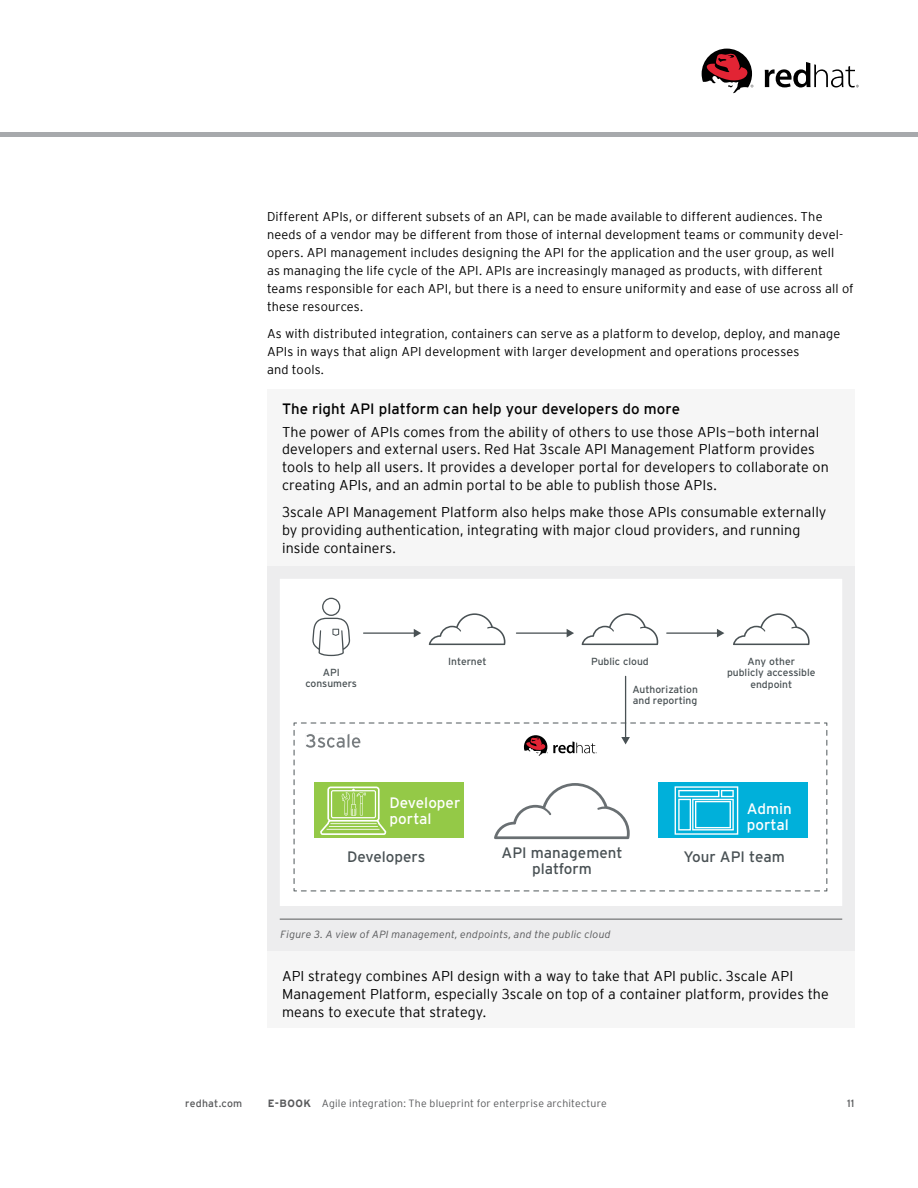
<style>
.page{position:relative;width:918px;height:1188px;background:#fff}
.page>*{position:absolute;margin:0;border:0;box-sizing:border-box;transform-origin:0 0}
.t1{font:15.15px/16.5px "Interstate";color:#495154;text-align:center}
.t2{font:15.15px/16.5px "Interstate";color:#fff}
.t3{font:15px "Interstate";letter-spacing:.005em;color:#000}
.t4{font:300 14.25px/18px "Interstate";letter-spacing:.005em;color:#000}
.t5{font:300 12.75px/18px "Interstate";letter-spacing:.01em;color:#000}
.t6{font:300 10.5px "Interstate";letter-spacing:.02em;color:#58595b}
.t7{font:italic 300 10.5px "Interstate";letter-spacing:.02em;color:#58595b}
.t8{font:10.5px "Interstate";letter-spacing:.02em;color:#58595b}
.t9{font:10.35px/11.1px "Interstate";color:#495154;text-align:center}
.s1{font-weight:700}
</style>
<div class="page">
<div style="left:267px;top:389px;width:588px;height:639px;background:#f6f6f6"></div>
<div style="left:267px;top:567px;width:588px;height:384px;background:#ededee"></div>
<div style="left:280px;top:579px;width:562px;height:327px;background:#fff"></div>
<svg style="left:312px;top:598px;width:38px;height:58px;background:#e6e7e7"></svg>
<hr style="left:363px;top:632px;width:53px;height:2px;background:#495154">
<svg style="left:414px;top:629px;width:7px;height:8px"></svg>
<hr style="left:516px;top:632px;width:53px;height:2px;background:#495154">
<svg style="left:567px;top:629px;width:7px;height:8px"></svg>
<hr style="left:666px;top:632px;width:53px;height:2px;background:#495154">
<svg style="left:717px;top:629px;width:7px;height:8px"></svg>
<hr style="left:625px;top:676px;width:1px;height:63px;background:#495154">
<svg style="left:429px;top:613px;width:76px;height:32px;background:#e9eaea"></svg>
<svg style="left:582px;top:613px;width:76px;height:32px;background:#e9eaea"></svg>
<svg style="left:733px;top:613px;width:77px;height:32px;background:#e9eaeb"></svg>
<svg style="left:294px;top:723px;width:533px;height:168px;background:#dcefe8"></svg>
<hr style="left:280px;top:919px;width:562px;height:1px;background:#58595b">
<svg style="left:765px;top:62px;width:94px;height:25px"></svg>
<svg style="left:702px;top:49px;width:51px;height:45px"></svg>
<hr style="left:0;top:133px;width:918px;height:4px;background:#a7a9ac">
<p class="t5" style="left:267px;top:207px;width:588px">Different APIs, or different subsets of an API, can be made available to different audiences. The needs of a vendor may be different from those of internal development teams or community devel&shy;opers. API management includes designing the API for the application and the user group, as well<br>as managing the life cycle of the API. APIs are increasingly managed as products, with different teams responsible for each API, but there is a need to ensure uniformity and ease of use across all of these resources.</p>
<p class="t5" style="left:267px;top:324px;width:575px">As with distributed integration, containers can serve as a platform to develop, deploy, and manage<br>APIs in ways that align API development with larger development and operations processes<br>and tools.</p>
<p class="t3" style="left:282px;top:400px;width:400px">The right API platform can help your developers do more</p>
<p class="t4" style="left:282px;top:422px;width:548px">The power of APIs comes from the ability of others to use those APIs—both internal developers and external users. Red Hat 3scale API Management Platform provides tools to help all users. It provides a developer portal for developers to collaborate on creating APIs, and an admin portal to be able to publish those APIs.</p>
<p class="t4" style="left:282px;top:503px;width:546px">3scale API Management Platform also helps make those APIs consumable externally by providing authentication, integrating with major cloud providers, and running inside containers.</p>
<p class="t9" style="left:305px;top:667px;width:53px">API consumers</p>
<p class="t9" style="left:448px;top:656px;width:40px">Internet</p>
<p class="t9" style="left:591px;top:656px;width:59px">Public cloud</p>
<p class="t9" style="left:632px;top:684px;width:67px;text-align:left">Authorization and reporting</p>
<p class="t9" style="left:727px;top:656px;width:90px">Any other<br>publicly accessible endpoint</p>
<p class="t2" style="left:390px;top:794px;width:72px">Developer portal</p>
<p class="t2" style="left:747px;top:800px;width:46px">Admin portal</p>
<p class="t1" style="left:347px;top:848px;width:80px">Developers</p>
<p class="t1" style="left:502px;top:844px;width:122px">API management platform</p>
<p class="t1" style="left:684px;top:848px;width:103px">Your API team</p>
<p class="t7" style="left:281px;top:928px;width:332px">Figure 3. A view of API management, endpoints, and the public cloud</p>
<p class="t4" style="left:282px;top:967px;width:548px">API strategy combines API design with a way to take that API public. 3scale API<br>Management Platform, especially 3scale on top of a container platform, provides the means to execute that strategy.</p>
<p class="t8" style="left:185px;top:1097px;width:59px">redhat.com</p>
<p class="t6" style="left:268px;top:1097px;width:340px"><span class="s1">E-BOOK</span> Agile integration: The blueprint for enterprise architecture</p>
<p class="t8" style="left:847px;top:1097px;width:9px">11</p>
</div>
